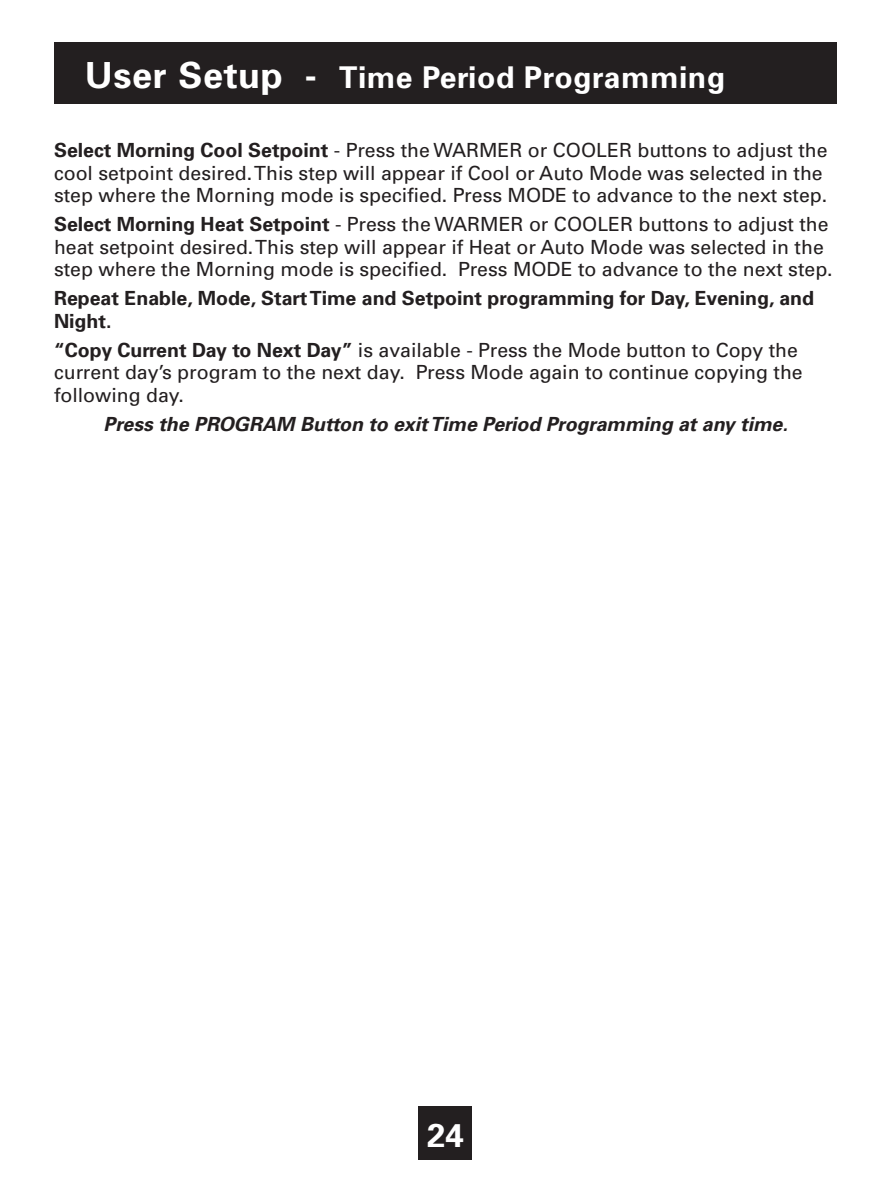
<style>
.page{position:relative;width:891px;height:1188px;background:#fff}
.page>*{position:absolute;margin:0;border:0;box-sizing:border-box;transform-origin:0 0}
.t1{font:700 33px "Univers";color:#fff}
.t2{font:700 30px "Univers";letter-spacing:.02em;color:#fff}
.t3{font:19.5px/22.5px "Univers";color:#231f20}
.t4{font:700 19.5px/22.5px "Univers";color:#231f20}
.t5{font:italic 700 19.5px "Univers";color:#231f20}
.s1{font-size:36px}
.s2{font-weight:700}
</style>
<div class="page">
<div style="left:418px;top:1106px;width:54px;height:54px;background:#231f20"></div>
<div style="left:54px;top:42px;width:783px;height:62px;background:#231f20"></div>
<h2 class="t2" style="left:85px;top:59px;width:642px"><span class="s1">User Setup -</span> Time Period Programming</h2>
<p class="t3" style="left:54px;top:139px;width:775px"><span class="s2">Select Morning Cool Setpoint</span> - Press the WARMER or COOLER buttons to adjust the cool setpoint desired. This step will appear if Cool or Auto Mode was selected in the step where the Morning mode is specified. Press MODE to advance to the next step.</p>
<p class="t3" style="left:54px;top:213px;width:780px"><span class="s2">Select Morning Heat Setpoint</span> - Press the WARMER or COOLER buttons to adjust the heat setpoint desired. This step will appear if Heat or Auto Mode was selected in the step where the Morning mode is specified. Press MODE to advance to the next step.</p>
<p class="t4" style="left:54px;top:287px;width:762px">Repeat Enable, Mode, Start Time and Setpoint programming for Day, Evening, and<br>Night.</p>
<p class="t3" style="left:54px;top:339px;width:750px"><span class="s2">“Copy Current Day to Next Day”</span> is available - Press the Mode button to Copy the current day’s program to the next day. Press Mode again to continue copying the following day.</p>
<p class="t5" style="left:104px;top:412px;width:686px">Press the PROGRAM Button to exit Time Period Programming at any time.</p>
<h1 class="t1" style="left:427px;top:1115px;width:38px">24</h1>
</div>
